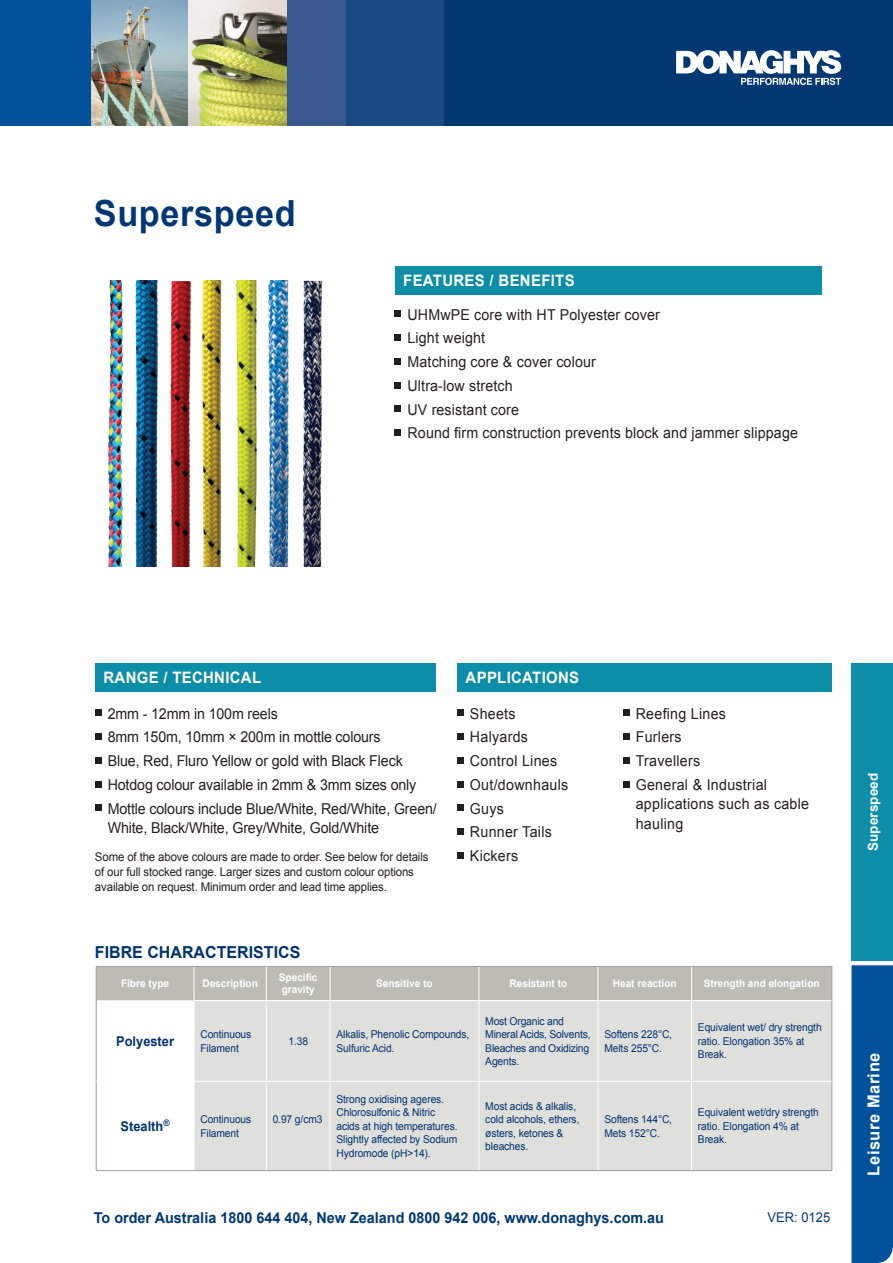
<style>
.page{position:relative;width:893px;height:1263px;background:#fff}
.page>*{position:absolute;margin:0;border:0;box-sizing:border-box;transform-origin:0 0}
.t1{font:700 36px "Arial";letter-spacing:.02em;color:#013874;scale:.95 1}
.t2{font:700 16.5px "Arial";color:#013371}
.t3{font:700 16.5px "Arial";letter-spacing:.03em;color:#fff}
.t4{font:700 15.75px "Arial";letter-spacing:.02em;color:#fff;scale:.95 1}
.t5{font:15px/23.7px "Arial";letter-spacing:.01em;color:#231f20;scale:.95 1}
.t6{font:15px/23.7px "Arial";letter-spacing:-.01em;color:#231f20;scale:.95 1}
.t7{font:700 15px "Arial";color:#013874;scale:.96 1}
.t8{font:700 13.5px "Arial";color:#013371;scale:.95 1}
.t9{font:700 13.5px "Arial";letter-spacing:.01em;color:#fff}
.t10{font:13.5px "Arial";color:#013874;scale:.96 1}
.t11{font:12px/15px "Arial";letter-spacing:-.01em;color:#231f20;scale:.95 1}
.t12{font:10.8px/13.5px "Arial";letter-spacing:-.01em;color:#013371;scale:.95 1}
.t13{font:10.8px/13.5px "Arial";letter-spacing:-.01em;color:#013371;scale:.96 1}
.t14{font:700 10.5px/12px "Arial";color:#fff;scale:.96 1}
</style>
<div class="page">
<div style="left:0;top:0;width:893px;height:125px;background:#013874"></div>
<div style="left:286px;top:0;width:60px;height:125px;background:#37578e"></div>
<div style="left:346px;top:0;width:98px;height:125px;background:#194a83"></div>
<img style="left:91px;top:0;width:195px;height:125px">
<div style="left:0;top:0;width:90px;height:125px;background:#01519b"></div>
<svg style="left:851px;top:965px;width:42px;height:298px;background:#0b589f"></svg>
<svg style="left:676px;top:50px;width:165px;height:35px"></svg>
<div style="left:851px;top:663px;width:42px;height:298px;background:#0c8ea8"></div>
<svg style="left:395px;top:311px;width:6px;height:6px"></svg>
<div style="left:395px;top:334px;width:6px;height:7px;background:#231f20"></div>
<div style="left:395px;top:358px;width:6px;height:7px;background:#231f20"></div>
<svg style="left:395px;top:382px;width:6px;height:6px"></svg>
<svg style="left:395px;top:406px;width:6px;height:6px"></svg>
<div style="left:395px;top:429px;width:6px;height:7px;background:#231f20"></div>
<div style="left:395px;top:266px;width:426px;height:29px;background:#0c8ea8"></div>
<div style="left:95px;top:709px;width:6px;height:7px;background:#231f20"></div>
<div style="left:95px;top:733px;width:6px;height:7px;background:#231f20"></div>
<svg style="left:95px;top:757px;width:6px;height:6px"></svg>
<svg style="left:95px;top:781px;width:6px;height:6px"></svg>
<div style="left:95px;top:804px;width:6px;height:7px;background:#231f20"></div>
<div style="left:95px;top:663px;width:341px;height:29px;background:#0c8ea8"></div>
<div style="left:457px;top:709px;width:6px;height:7px;background:#231f20"></div>
<div style="left:457px;top:733px;width:6px;height:7px;background:#231f20"></div>
<svg style="left:457px;top:757px;width:6px;height:6px"></svg>
<svg style="left:457px;top:781px;width:6px;height:6px"></svg>
<div style="left:457px;top:804px;width:6px;height:7px;background:#231f20"></div>
<div style="left:457px;top:828px;width:6px;height:7px;background:#231f20"></div>
<svg style="left:457px;top:852px;width:6px;height:6px"></svg>
<div style="left:457px;top:663px;width:374px;height:29px;background:#0c8ea8"></div>
<div style="left:623px;top:709px;width:6px;height:7px;background:#231f20"></div>
<div style="left:623px;top:733px;width:6px;height:7px;background:#231f20"></div>
<svg style="left:623px;top:757px;width:6px;height:6px"></svg>
<svg style="left:623px;top:781px;width:6px;height:6px"></svg>
<div style="left:97px;top:967px;width:735px;height:33px;background:#bcbcb5"></div>
<div style="left:195px;top:1001px;width:637px;height:169px;background:#dfdfdc"></div>
<hr style="left:194px;top:967px;width:1px;height:33px;background:#fff">
<hr style="left:266px;top:967px;width:1px;height:33px;background:#fff">
<hr style="left:330px;top:967px;width:1px;height:33px;background:#fff">
<hr style="left:479px;top:967px;width:1px;height:33px;background:#fff">
<hr style="left:598px;top:967px;width:1px;height:33px;background:#fff">
<hr style="left:691px;top:967px;width:1px;height:33px;background:#fff">
<hr style="left:266px;top:1001px;width:1px;height:80px;background:#fff">
<hr style="left:330px;top:1001px;width:1px;height:80px;background:#fff">
<hr style="left:479px;top:1001px;width:1px;height:80px;background:#fff">
<hr style="left:598px;top:1001px;width:1px;height:80px;background:#fff">
<hr style="left:691px;top:1001px;width:1px;height:80px;background:#fff">
<hr style="left:266px;top:1081px;width:1px;height:89px;background:#fff">
<hr style="left:330px;top:1081px;width:1px;height:89px;background:#fff">
<hr style="left:479px;top:1081px;width:1px;height:89px;background:#fff">
<hr style="left:598px;top:1081px;width:1px;height:89px;background:#fff">
<hr style="left:691px;top:1081px;width:1px;height:89px;background:#fff">
<hr style="left:96px;top:1000px;width:98px;height:1px;background:#f2ebe2">
<hr style="left:96px;top:966px;width:98px;height:1px;background:#9d9fa2">
<hr style="left:96px;top:967px;width:1px;height:33px;background:#9d9fa2">
<hr style="left:194px;top:966px;width:72px;height:1px;background:#9d9fa2">
<hr style="left:266px;top:966px;width:64px;height:1px;background:#9d9fa2">
<hr style="left:330px;top:966px;width:149px;height:1px;background:#9d9fa2">
<hr style="left:479px;top:966px;width:119px;height:1px;background:#9d9fa2">
<hr style="left:598px;top:966px;width:93px;height:1px;background:#9d9fa2">
<hr style="left:691px;top:966px;width:141px;height:1px;background:#9d9fa2">
<hr style="left:832px;top:967px;width:1px;height:33px;background:#9d9fa2">
<hr style="left:96px;top:1000px;width:1px;height:81px;background:#9d9fa2">
<hr style="left:832px;top:1000px;width:1px;height:81px;background:#9d9fa2">
<hr style="left:96px;top:1081px;width:1px;height:89px;background:#9d9fa2">
<hr style="left:832px;top:1081px;width:1px;height:89px;background:#9d9fa2">
<hr style="left:96px;top:1170px;width:98px;height:1px;background:#9d9fa2">
<hr style="left:194px;top:1170px;width:72px;height:1px;background:#9d9fa2">
<hr style="left:266px;top:1170px;width:64px;height:1px;background:#9d9fa2">
<hr style="left:330px;top:1170px;width:149px;height:1px;background:#9d9fa2">
<hr style="left:479px;top:1170px;width:119px;height:1px;background:#9d9fa2">
<hr style="left:598px;top:1170px;width:93px;height:1px;background:#9d9fa2">
<hr style="left:691px;top:1170px;width:141px;height:1px;background:#9d9fa2">
<hr style="left:96px;top:1081px;width:98px;height:1px;background:#fff">
<hr style="left:194px;top:1081px;width:72px;height:1px;background:#fff">
<hr style="left:266px;top:1081px;width:64px;height:1px;background:#fff">
<hr style="left:330px;top:1081px;width:149px;height:1px;background:#fff">
<hr style="left:479px;top:1081px;width:119px;height:1px;background:#fff">
<hr style="left:598px;top:1081px;width:93px;height:1px;background:#fff">
<hr style="left:691px;top:1081px;width:141px;height:1px;background:#fff">
<img style="left:108px;top:281px;width:15px;height:286px">
<img style="left:135px;top:281px;width:87px;height:286px">
<img style="left:236px;top:281px;width:21px;height:286px">
<img style="left:268px;top:281px;width:21px;height:286px">
<img style="left:303px;top:281px;width:20px;height:286px">
<h1 class="t1" style="left:94px;top:190px;width:214px">Superspeed</h1>
<h3 class="t4" style="left:403px;top:270px;width:171px">Features / Benefits</h3>
<h3 class="t5" style="left:407px;top:303px;width:413px">UHMwPE core with HT Polyester cover<br>Light weight<br>Matching core &amp; cover colour<br>Ultra-low stretch<br>UV resistant core<br>Round firm construction prevents block and jammer slippage</h3>
<h3 class="t4" style="left:103px;top:667px;width:12px">Ran</h3>
<h3 class="t4" style="left:137px;top:667px;width:122px">ge / Technical</h3>
<h3 class="t6" style="left:108px;top:701px;width:348px">2mm - 12mm in 100m reels<br>8mm 150m, 10mm × 200m in mottle colours<br>Blue, Red, Fluro Yellow or goId with Black Fleck Hotdog colour available in 2mm &amp; 3mm sizes only Mottle colours include Blue/White, Red/White, Green/</h3>
<h3 class="t6" style="left:108px;top:816px;width:287px">White, Black/White, Grey/White, Gold/White</h3>
<p class="t11" style="left:95px;top:849px;width:353px">Some of the above colours are made to order. See below for details of our full stocked range. Larger sizes and custom colour options available on request. Minimum order and lead time applies.</p>
<h2 class="t2" style="left:95px;top:941px;width:205px">Fibre Characteristics</h2>
<h3 class="t4" style="left:466px;top:667px;width:121px">APPLICATIONS</h3>
<h3 class="t5" style="left:470px;top:701px;width:105px">Sheets<br>Halyards<br>Control Lines<br>Out/downhauls<br>Guys<br>Runner Tails<br>Kickers</h3>
<h3 class="t5" style="left:636px;top:701px;width:140px">Reefing Lines<br>Furlers<br>Travellers<br>General &amp; Industrial</h3>
<h3 class="t5" style="left:636px;top:794px;width:184px;line-height:19.5px">applications such as cable hauling</h3>
<p class="t14" style="left:121px;top:978px;width:52px">Fibre type</p>
<p class="t14" style="left:202px;top:978px;width:59px">Description</p>
<p class="t14" style="left:279px;top:972px;width:42px">Specific gravity</p>
<p class="t14" style="left:376px;top:978px;width:60px">Sensitive to</p>
<p class="t14" style="left:510px;top:978px;width:62px">Resistant to</p>
<p class="t14" style="left:613px;top:978px;width:68px">Heat reaction</p>
<p class="t14" style="left:704px;top:978px;width:122px">Strength and elongation</p>
<p class="t8" style="left:116px;top:1032px;width:62px">Polyester</p>
<p class="t12" style="left:200px;top:1027px;width:55px">Continuous<br>Filament</p>
<p class="t12" style="left:288px;top:1034px;width:22px">1.38</p>
<p class="t12" style="left:336px;top:1027px;width:141px">Alkalis, Phenolic Compounds,<br>Sulfuric Acid.</p>
<p class="t13" style="left:485px;top:1014px;width:111px">Most Organic and<br>Mineral Acids, Solvents,<br>Bleaches and Oxidizing<br>Agents.</p>
<p class="t8" style="left:121px;top:1117px;width:53px">Stealth<sup>®</sup></p>
<p class="t12" style="left:200px;top:1113px;width:55px">Continuous<br>Filament</p>
<p class="t12" style="left:273px;top:1113px;width:54px">0.97 g/cm3</p>
<p class="t12" style="left:336px;top:1092px;width:129px">Strong oxidising ageres.<br>Chlorosulfonic &amp; Nitric acids at high temperatures.<br>Slightly affected by Sodium<br>Hydromode (pH&gt;14).</p>
<p class="t12" style="left:485px;top:1099px;width:101px">Most acids &amp; alkalis, cold alcohols, ethers, østers, ketones &amp; bleaches.</p>
<p class="t12" style="left:604px;top:1027px;width:73px">Softens 228°C,<br>Melts 255°C.</p>
<p class="t12" style="left:698px;top:1021px;width:132px">Equivalent wet/ dry strength ratio. Elongation 35% at<br>Break.</p>
<p class="t12" style="left:604px;top:1113px;width:73px">Softens 144°C,<br>Mets 152°C.</p>
<p class="t12" style="left:698px;top:1106px;width:129px">Equivalent wet/dry strength ratio. Elongation 4% at<br>Break.</p>
<h3 class="t7" style="left:94px;top:1208px;width:595px">To order Australia 1800 644 404, New Zealand 0800 942 006, www.donaghys.com.au</h3>
<p class="t10" style="left:768px;top:1209px;width:67px">VER: 0125</p>
<p class="t9" style="left:864px;top:851px;width:80px;rotate:-90deg">Superspeed</p>
<h2 class="t3" style="left:863px;top:1175px;width:124px;rotate:-90deg">Leisure Marine</h2>
</div>
